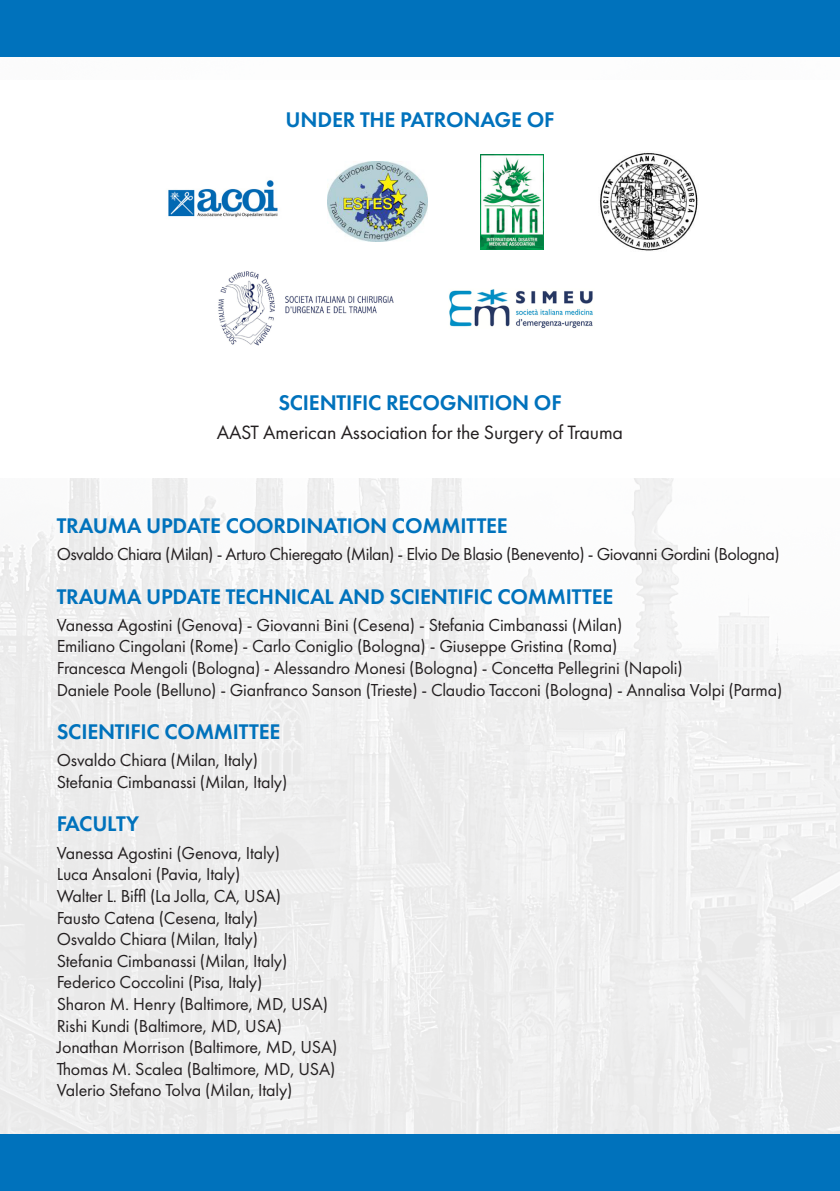
<style>
.page{position:relative;width:840px;height:1191px;background:#fff}
.page>*{position:absolute;margin:0;border:0;box-sizing:border-box;transform-origin:0 0}
.t1{font:600 22px "Futura PT";letter-spacing:-.01em;color:#0072bc}
.t2{font:20px "Futura PT";letter-spacing:-.01em;color:#231f20}
.t3{font:18px/21.6px "Futura PT";letter-spacing:-.01em;color:#231f20}
.t4{font:18px "Futura PT";letter-spacing:-.03em;color:#231f20}
</style>
<div class="page">
<div style="left:0;top:0;width:839px;height:57px;background:#0072bc"></div>
<div style="left:0;top:1134px;width:839px;height:57px;background:#0072bc"></div>
<img style="left:480px;top:154px;width:63px;height:95px">
<img style="left:168px;top:180px;width:110px;height:38px">
<img style="left:327px;top:162px;width:101px;height:79px">
<img style="left:600px;top:153px;width:98px;height:98px">
<img style="left:218px;top:271px;width:176px;height:75px">
<img style="left:449px;top:289px;width:144px;height:39px">
<p class="t1" style="left:285px;top:106px;width:270px">UNDER THE PATRONAGE OF</p>
<p class="t1" style="left:278px;top:388px;width:284px">SCIENTIFIC RECOGNITION OF</p>
<p class="t2" style="left:217px;top:421px;width:407px">AAST American Association for the Surgery of Trauma</p>
<p class="t1" style="left:57px;top:512px;width:452px">TRAUMA UPDATE COORDINATION COMMITTEE</p>
<p class="t4" style="left:57px;top:543px;width:724px">Osvaldo Chiara (Milan) - Arturo Chieregato (Milan) - Elvio De Blasio (Benevento) - Giovanni Gordini (Bologna)</p>
<p class="t1" style="left:57px;top:582px;width:557px">TRAUMA UPDATE TECHNICAL AND SCIENTIFIC COMMITTEE</p>
<p class="t3" style="left:57px;top:614px;width:726px">Vanessa Agostini (Genova) - Giovanni Bini (Cesena) - Stefania Cimbanassi (Milan)<br>Emiliano Cingolani (Rome) - Carlo Coniglio (Bologna) - Giuseppe Gristina (Roma)<br>Francesca Mengoli (Bologna) - Alessandro Monesi (Bologna) - Concetta Pellegrini (Napoli)<br>Daniele Poole (Belluno) - Gianfranco Sanson (Trieste) - Claudio Tacconi (Bologna) - Annalisa Volpi (Parma)</p>
<p class="t1" style="left:57px;top:718px;width:225px">SCIENTIFIC COMMITTEE</p>
<p class="t3" style="left:57px;top:749px;width:203px">Osvaldo Chiara (Milan, Italy)</p>
<p class="t3" style="left:57px;top:771px;width:232px">Stefania Cimbanassi (Milan, Italy)</p>
<p class="t1" style="left:57px;top:810px;width:84px">FACULTY</p>
<p class="t3" style="left:57px;top:842px;width:224px">Vanessa Agostini (Genova, Italy)</p>
<p class="t3" style="left:57px;top:863px;width:185px">Luca Ansaloni (Pavia, Italy)</p>
<p class="t3" style="left:57px;top:885px;width:226px">Walter L. Biffl (La Jolla, CA, USA)</p>
<p class="t3" style="left:57px;top:906px;width:203px">Fausto Catena (Cesena, Italy)</p>
<p class="t3" style="left:57px;top:928px;width:203px">Osvaldo Chiara (Milan, Italy)</p>
<p class="t3" style="left:57px;top:950px;width:232px">Stefania Cimbanassi (Milan, Italy)</p>
<p class="t3" style="left:57px;top:971px;width:207px">Federico Coccolini (Pisa, Italy)</p>
<p class="t3" style="left:57px;top:993px;width:273px">Sharon M. Henry (Baltimore, MD, USA)</p>
<p class="t3" style="left:57px;top:1014px;width:227px">Rishi Kundi (Baltimore, MD, USA)</p>
<p class="t3" style="left:57px;top:1036px;width:282px">Jonathan Morrison (Baltimore, MD, USA)</p>
<p class="t3" style="left:57px;top:1058px;width:280px">Thomas M. Scalea (Baltimore, MD, USA)</p>
<p class="t3" style="left:57px;top:1079px;width:237px">Valerio Stefano Tolva (Milan, Italy)</p>
</div>
